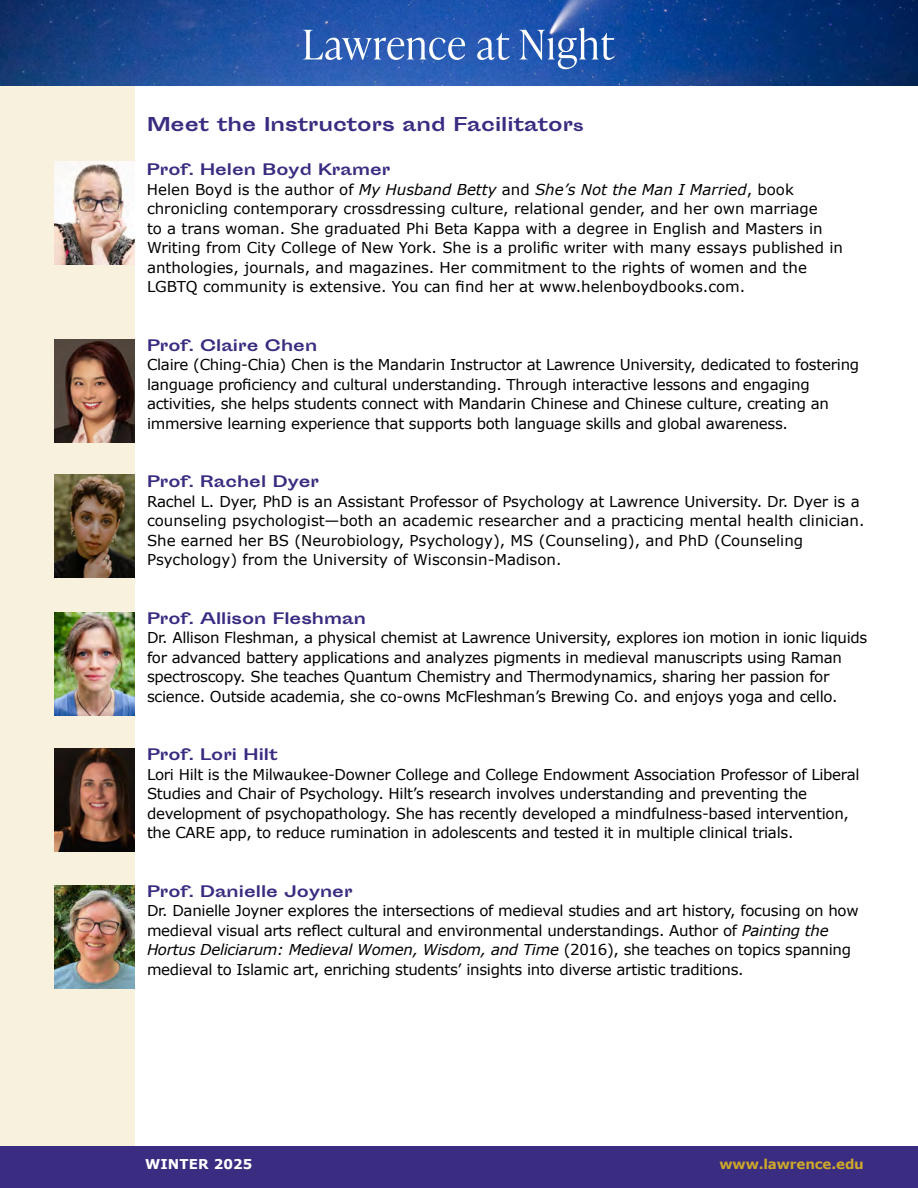
<style>
.page{position:relative;width:918px;height:1188px;background:#fff}
.page>*{position:absolute;margin:0;border:0;box-sizing:border-box;transform-origin:0 0}
.t1{font:700 18px "Sporting Grotesque";color:#392c81}
.t2{font:15px/19.5px "Verdana";letter-spacing:-.02em;color:#000}
.t3{font:15px/19.5px "Verdana";color:#000}
.t4{font:700 15px "Sporting Grotesque";color:#392c81}
.t5{font:700 13.5px "Verdana";letter-spacing:-.01em;color:#cea829}
.t6{font:700 13.5px "Verdana";letter-spacing:.01em;color:#fff}
.s1{font-size:15px}
.s2{font-style:italic}
</style>
<div class="page">
<div style="left:0;top:86px;width:135px;height:1060px;background:#f8f1dd"></div>
<img style="left:0;top:0;width:918px;height:86px">
<svg style="left:303px;top:28px;width:312px;height:41px"></svg>
<img style="left:54px;top:161px;width:81px;height:104px">
<img style="left:54px;top:339px;width:81px;height:104px">
<img style="left:54px;top:474px;width:81px;height:104px">
<img style="left:54px;top:612px;width:81px;height:104px">
<img style="left:54px;top:748px;width:81px;height:104px">
<img style="left:54px;top:885px;width:81px;height:103px">
<div style="left:0;top:1146px;width:918px;height:42px;background:#392c81"></div>
<h4 class="t1" style="left:147px;top:114px;width:438px">Meet the Instructors and Facilitator<span class="s1">s</span></h4>
<p class="t4" style="left:147px;top:161px;width:245px">Prof. Helen Boyd Kramer</p>
<p class="t3" style="left:147px;top:180px;width:672px">Helen Boyd is the author of <span class="s2">My Husband Betty</span> and <span class="s2">She’s Not the Man I Married</span>, book chronicling contemporary crossdressing culture, relational gender, and her own marriage</p>
<p class="t3" style="left:147px;top:219px;width:698px">to a trans woman. She graduated Phi Beta Kappa with a degree in English and Masters in Writing from City College of New York. She is a prolific writer with many essays published in anthologies, journals, and magazines. Her commitment to the rights of women and the LGBTQ community is extensive. You can find her at www.helenboydbooks.com.</p>
<p class="t4" style="left:147px;top:337px;width:172px">Prof. Claire Chen</p>
<p class="t2" style="left:147px;top:355px;width:714px">Claire (Ching-Chia) Chen is the Mandarin Instructor at Lawrence University, dedicated to fostering language proficiency and cultural understanding. Through interactive lessons and engaging</p>
<p class="t2" style="left:147px;top:394px;width:683px">activities, she helps students connect with Mandarin Chinese and Chinese culture, creating an immersive learning experience that supports both language skills and global awareness.</p>
<p class="t4" style="left:147px;top:473px;width:174px">Prof. Rachel Dyer</p>
<p class="t3" style="left:147px;top:492px;width:719px">Rachel L. Dyer, PhD is an Assistant Professor of Psychology at Lawrence University. Dr. Dyer is a counseling psychologist—both an academic researcher and a practicing mental health clinician.</p>
<p class="t3" style="left:147px;top:531px;width:658px">She earned her BS (Neurobiology, Psychology), MS (Counseling), and PhD (Counseling</p>
<p class="t3" style="left:147px;top:550px;width:416px">Psychology) from the University of Wisconsin-Madison.</p>
<p class="t4" style="left:147px;top:610px;width:220px">Prof. Allison Fleshman</p>
<p class="t2" style="left:147px;top:628px;width:722px">Dr. Allison Fleshman, a physical chemist at Lawrence University, explores ion motion in ionic liquids for advanced battery applications and analyzes pigments in medieval manuscripts using Raman spectroscopy. She teaches Quantum Chemistry and Thermodynamics, sharing her passion for science. Outside academia, she co-owns McFleshman’s Brewing Co. and enjoys yoga and cello.</p>
<p class="t4" style="left:147px;top:746px;width:132px">Prof. Lori Hilt</p>
<p class="t2" style="left:147px;top:765px;width:714px">Lori Hilt is the Milwaukee-Downer College and College Endowment Association Professor of Liberal</p>
<p class="t2" style="left:147px;top:784px;width:662px">Studies and Chair of Psychology. Hilt’s research involves understanding and preventing the</p>
<p class="t2" style="left:147px;top:804px;width:703px">development of psychopathology. She has recently developed a mindfulness-based intervention,</p>
<p class="t2" style="left:147px;top:823px;width:648px">the CARE app, to reduce rumination in adolescents and tested it in multiple clinical trials.</p>
<p class="t4" style="left:147px;top:883px;width:207px">Prof. Danielle Joyner</p>
<p class="t2" style="left:147px;top:901px;width:713px">Dr. Danielle Joyner explores the intersections of medieval studies and art history, focusing on how medieval visual arts reflect cultural and environmental understandings. Author of <span class="s2">Painting the<br>Hortus Deliciarum: Medieval Women, Wisdom, and Time</span> (2016), she teaches on topics spanning</p>
<p class="t2" style="left:147px;top:960px;width:598px">medieval to Islamic art, enriching students’ insights into diverse artistic traditions.</p>
<p class="t6" style="left:145px;top:1155px;width:109px">WINTER 2025</p>
<p class="t5" style="left:720px;top:1155px;width:146px">www.lawrence.edu</p>
</div>
